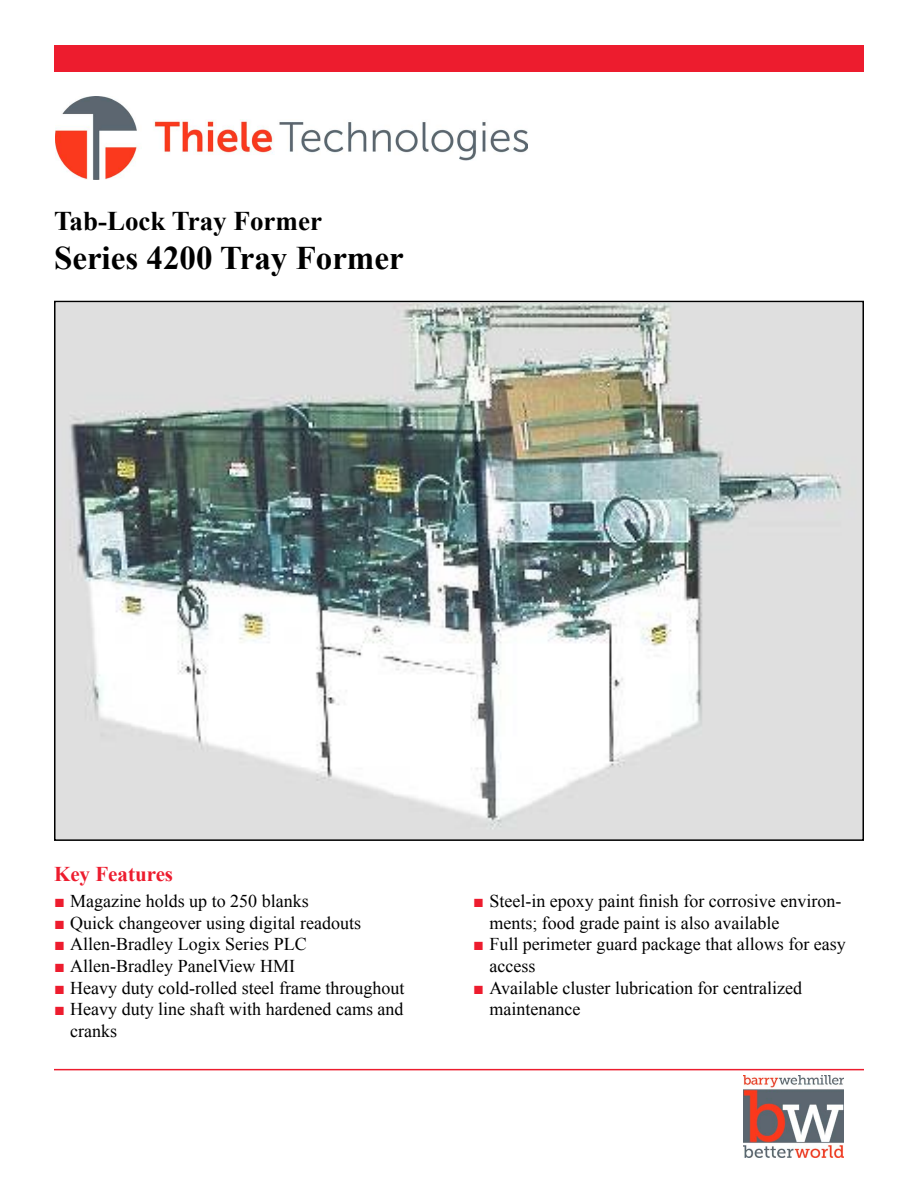
<style>
.page{position:relative;width:918px;height:1188px;background:#fff}
.page>*{position:absolute;margin:0;border:0;box-sizing:border-box;transform-origin:0 0}
.t1{font:700 33px "Times New Roman";color:#000}
.t2{font:700 27px "Times New Roman";color:#000}
.t3{font:700 21px "Times New Roman";color:#ed1c2e}
.t4{font:18px/21.6px "Times New Roman";color:#000}
.s1{color:#ed1c2e}
</style>
<div class="page">
<div style="left:54px;top:45px;width:810px;height:27px;background:#ed1c2e"></div>
<img style="left:56px;top:97px;width:471px;height:82px">
<hr style="left:54px;top:1069px;width:810px;height:1px;background:#ed1c2e">
<img style="left:743px;top:1075px;width:101px;height:83px">
<img style="left:57px;top:304px;width:804px;height:534px">
<h2 class="t2" style="left:54px;top:202px;width:269px">Tab-Lock Tray Former</h2>
<h1 class="t1" style="left:54px;top:236px;width:351px">Series 4200 Tray Former</h1>
<p class="t3" style="left:54px;top:859px;width:121px">Key Features</p>
<p class="t4" style="left:54px;top:890px;width:256px"><span class="s1">■</span> Magazine holds up to 250 blanks</p>
<p class="t4" style="left:54px;top:912px;width:309px"><span class="s1">■</span> Quick changeover using digital readouts</p>
<p class="t4" style="left:54px;top:933px;width:254px"><span class="s1">■</span> Allen-Bradley Logix Series PLC</p>
<p class="t4" style="left:54px;top:955px;width:243px"><span class="s1">■</span> Allen-Bradley PanelView HMI</p>
<p class="t4" style="left:54px;top:977px;width:352px"><span class="s1">■</span> Heavy duty cold-rolled steel frame throughout</p>
<p class="t4" style="left:70px;top:998px;width:335px;text-indent:-16px"><span class="s1">■</span> Heavy duty line shaft with hardened cams and cranks</p>
<p class="t4" style="left:489px;top:890px;width:353px;text-indent:-16px"><span class="s1">■</span> Steel-in epoxy paint finish for corrosive environ&shy;ments; food grade paint is also available</p>
<p class="t4" style="left:489px;top:933px;width:358px;text-indent:-16px"><span class="s1">■</span> Full perimeter guard package that allows for easy access</p>
<p class="t4" style="left:489px;top:977px;width:314px;text-indent:-16px"><span class="s1">■</span> Available cluster lubrication for centralized maintenance</p>
</div>
